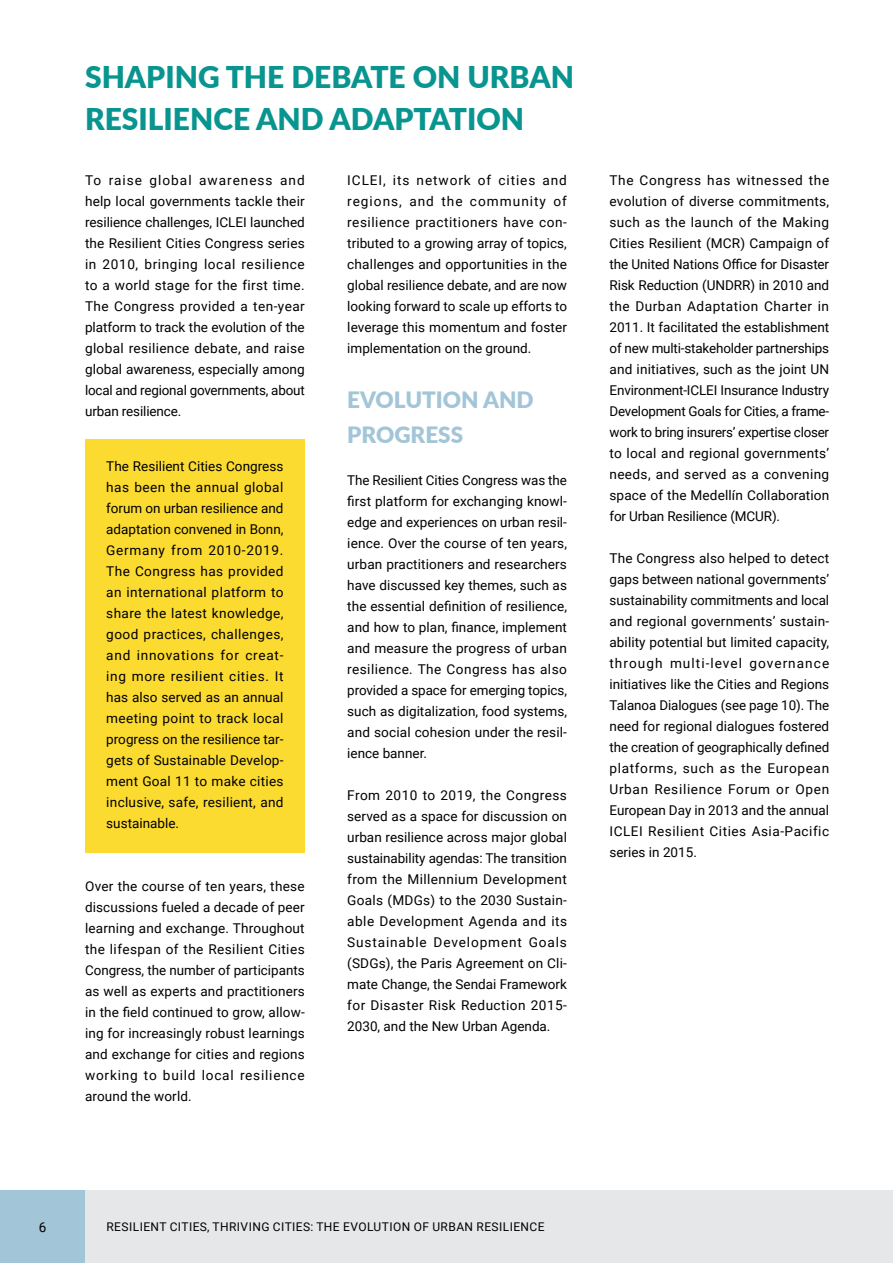
<style>
.page{position:relative;width:893px;height:1263px;background:#fff}
.page>*{position:absolute;margin:0;border:0;box-sizing:border-box;transform-origin:0 0}
.t1{font:900 30px/42px "Lato";color:#08958f}
.t2{font:900 22.5px/34.5px "Lato";color:#a3c5d8}
.t3{font:13.5px/21px "Roboto";letter-spacing:.01em;color:#000;text-align:justify}
.t4{font:12px "Roboto";letter-spacing:.035em;color:#000}
</style>
<div class="page">
<div style="left:83px;top:1191px;width:810px;height:72px;background:#e6e7e8"></div>
<div style="left:85px;top:439px;width:220px;height:413px;background:#fcdb30"></div>
<div style="left:0;top:1191px;width:85px;height:72px;background:#a3c5d8"></div>
<h1 class="t1" style="left:85px;top:55px;width:490px">SHAPING THE DEBATE ON URBAN<br>RESILIENCE AND ADAPTATION</h1>
<p class="t3" style="left:85px;top:169px;width:221px">To raise global awareness and help local governments tackle their resilience challenges, ICLEI launched the Resilient Cities Congress series in 2010, bringing local resilience to a world stage for the first time.<br>The Congress provided a ten-year platform to track the evolution of the global resilience debate, and raise global awareness, especially among local and regional governments, about urban resilience.</p>
<p class="t3" style="left:106px;top:455px;width:179px">The Resilient Cities Congress has been the annual global forum on urban resilience and adaptation convened in Bonn, Germany from 2010-2019.<br>The Congress has provided an international platform to share the latest knowledge, good practices, challenges, and innovations for creat&shy;ing more resilient cities. It has also served as an annual meeting point to track local progress on the resilience tar&shy;gets of Sustainable Develop&shy;ment Goal 11 to make cities inclusive, safe, resilient, and sustainable.</p>
<p class="t3" style="left:85px;top:875px;width:221px">Over the course of ten years, these discussions fueled a decade of peer learning and exchange. Throughout the lifespan of the Resilient Cities Congress, the number of participants as well as experts and practitioners in the field continued to grow, allow&shy;ing for increasingly robust learnings and exchange for cities and regions working to build local resilience around the world.</p>
<p class="t3" style="left:347px;top:169px;width:221px">ICLEI, its network of cities and regions, and the community of resilience practitioners have con&shy;tributed to a growing array of topics, challenges and opportunities in the global resilience debate, and are now looking forward to scale up efforts to leverage this momentum and foster implementation on the ground.</p>
<h2 class="t2" style="left:347px;top:382px;width:188px">EVOLUTION AND<br>PROGRESS</h2>
<p class="t3" style="left:347px;top:469px;width:221px">The Resilient Cities Congress was the first platform for exchanging knowl&shy;edge and experiences on urban resil&shy;ience. Over the course of ten years, urban practitioners and researchers have discussed key themes, such as the essential definition of resilience, and how to plan, finance, implement and measure the progress of urban resilience. The Congress has also provided a space for emerging topics, such as digitalization, food systems, and social cohesion under the resil&shy;ience banner.</p>
<p class="t3" style="left:347px;top:784px;width:221px">From 2010 to 2019, the Congress served as a space for discussion on urban resilience across major global sustainability agendas: The transition from the Millennium Development Goals (MDGs) to the 2030 Sustain&shy;able Development Agenda and its Sustainable Development Goals (SDGs), the Paris Agreement on Cli&shy;mate Change, the Sendai Framework for Disaster Risk Reduction 2015- 2030, and the New Urban Agenda.</p>
<p class="t3" style="left:609px;top:169px;width:221px">The Congress has witnessed the evolution of diverse commitments, such as the launch of the Making Cities Resilient (MCR) Campaign of the United Nations Office for Disaster Risk Reduction (UNDRR) in 2010 and the Durban Adaptation Charter in 2011. It facilitated the establishment of new multi-stakeholder partnerships and initiatives, such as the joint UN Environment-ICLEI Insurance Industry Development Goals for Cities, a frame&shy;work to bring insurers’ expertise closer to local and regional governments’ needs, and served as a convening space of the Medellín Collaboration for Urban Resilience (MCUR).</p>
<p class="t3" style="left:609px;top:547px;width:221px">The Congress also helped to detect gaps between national governments’ sustainability commitments and local and regional governments’ sustain&shy;ability potential but limited capacity, through multi-level governance initiatives like the Cities and Regions Talanoa Dialogues (see page 10). The need for regional dialogues fostered the creation of geographically defined platforms, such as the European Urban Resilience Forum or Open European Day in 2013 and the annual ICLEI Resilient Cities Asia-Pacific series in 2015.</p>
<p class="t3" style="left:39px;top:1216px;width:9px">6</p>
<p class="t4" style="left:107px;top:1219px;width:440px">RESILIENT CITIES, THRIVING CITIES: THE EVOLUTION OF URBAN RESILIENCE</p>
</div>
